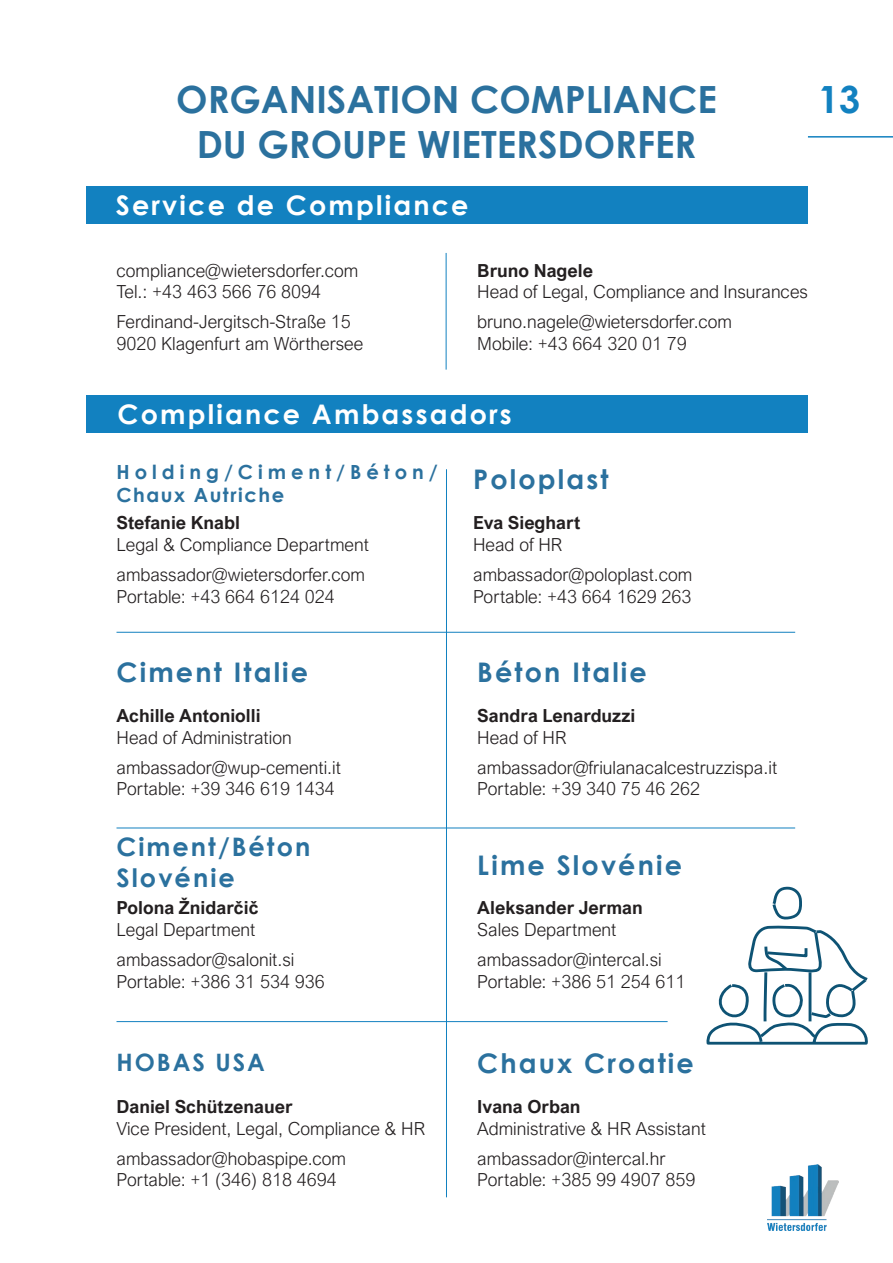
<style>
.page{position:relative;width:893px;height:1263px;background:#fff}
.page>*{position:absolute;margin:0;border:0;box-sizing:border-box;transform-origin:0 0}
.t1{font:700 37.5px/45px "Century Gothic";color:#2b719e;text-align:center}
.t2{font:700 37.5px "Century Gothic";color:#1281c0}
.t3{font:700 27px "Century Gothic";letter-spacing:.08em;color:#2b719e}
.t4{font:700 27px "Century Gothic";letter-spacing:.08em;color:#fff}
.t5{font:700 25.5px/30.6px "Century Gothic";letter-spacing:.08em;color:#2b719e}
.t6{font:700 24px "Century Gothic";letter-spacing:.08em;color:#2b719e}
.t7{font:700 19.5px/23.4px "Century Gothic";letter-spacing:.255em;color:#2b719e}
.t8{font:300 18px "Arial Nova";color:#231f20}
.t9{font:700 18px "Arial Nova";color:#231f20}
</style>
<div class="page">
<hr style="left:808px;top:136px;width:85px;height:2px;background:#1281c0">
<div style="left:86px;top:186px;width:721px;height:38px;background:#1281c0"></div>
<div style="left:87px;top:395px;width:721px;height:37px;background:#1281c0"></div>
<img style="left:767px;top:1164px;width:72px;height:66px">
<hr style="left:446px;top:253px;width:1px;height:117px;background:#1281c0">
<hr style="left:446px;top:469px;width:1px;height:728px;background:#1281c0">
<hr style="left:117px;top:632px;width:678px;height:1px;background:#1281c0">
<hr style="left:117px;top:828px;width:678px;height:1px;background:#1281c0">
<hr style="left:117px;top:1021px;width:551px;height:1px;background:#1281c0">
<svg style="left:706px;top:886px;width:162px;height:159px"></svg>
<p class="t1" style="left:176px;top:75px;width:542px">ORGANISATION COMPLIANCE<br>DU GROUPE WIETERSDORFER</p>
<p class="t4" style="left:116px;top:185px;width:354px">Service de Compliance</p>
<p class="t2" style="left:818px;top:71px;width:43px">13</p>
<p class="t8" style="left:117px;top:260px;width:243px">compliance@wietersdorfer.com</p>
<p class="t8" style="left:117px;top:282px;width:206px">Tel.: +43 463 566 76 8094</p>
<p class="t8" style="left:117px;top:312px;width:236px">Ferdinand-Jergitsch-Straße 15</p>
<p class="t8" style="left:117px;top:333px;width:248px">9020 Klagenfurt am Wörthersee</p>
<p class="t9" style="left:477px;top:260px;width:117px">Bruno Nagele</p>
<p class="t8" style="left:477px;top:282px;width:332px">Head of Legal, Compliance and Insurances</p>
<p class="t8" style="left:477px;top:312px;width:256px">bruno.nagele@wietersdorfer.com</p>
<p class="t8" style="left:477px;top:333px;width:211px">Mobile: +43 664 320 01 79</p>
<p class="t4" style="left:118px;top:394px;width:396px">Compliance Ambassadors</p>
<p class="t7" style="left:117px;top:459px;width:323px">Holding/Ciment/Béton/<br>Chaux Autriche</p>
<p class="t9" style="left:117px;top:512px;width:125px">Stefanie Knabl</p>
<p class="t8" style="left:117px;top:534px;width:254px">Legal &amp; Compliance Department</p>
<p class="t8" style="left:117px;top:565px;width:250px">ambassador@wietersdorfer.com</p>
<p class="t8" style="left:117px;top:586px;width:220px">Portable: +43 664 6124 024</p>
<p class="t3" style="left:473px;top:459px;width:137px">Poloplast</p>
<p class="t9" style="left:473px;top:512px;width:109px">Eva Sieghart</p>
<p class="t8" style="left:473px;top:534px;width:91px">Head of HR</p>
<p class="t8" style="left:473px;top:565px;width:221px">ambassador@poloplast.com</p>
<p class="t8" style="left:473px;top:586px;width:220px">Portable: +43 664 1629 263</p>
<p class="t3" style="left:117px;top:652px;width:193px">Ciment Italie</p>
<p class="t9" style="left:117px;top:705px;width:146px">Achille Antoniolli</p>
<p class="t8" style="left:117px;top:727px;width:177px">Head of Administration</p>
<p class="t8" style="left:117px;top:757px;width:226px">ambassador@wup-cementi.it</p>
<p class="t8" style="left:117px;top:779px;width:220px">Portable: +39 346 619 1434</p>
<p class="t5" style="left:117px;top:831px;width:195px">Ciment/Béton<br>Slovénie</p>
<p class="t9" style="left:117px;top:897px;width:144px">Polona Žnidarčič</p>
<p class="t8" style="left:117px;top:919px;width:140px">Legal Department</p>
<p class="t8" style="left:117px;top:950px;width:180px">ambassador@salonit.si</p>
<p class="t8" style="left:117px;top:971px;width:210px">Portable: +386 31 534 936</p>
<p class="t3" style="left:477px;top:652px;width:171px">Béton Italie</p>
<p class="t9" style="left:477px;top:705px;width:160px">Sandra Lenarduzzi</p>
<p class="t8" style="left:477px;top:727px;width:91px">Head of HR</p>
<p class="t8" style="left:477px;top:757px;width:301px">ambassador@friulanacalcestruzzispa.it</p>
<p class="t8" style="left:477px;top:779px;width:224px">Portable: +39 340 75 46 262</p>
<p class="t3" style="left:477px;top:844px;width:206px">Lime Slovénie</p>
<p class="t9" style="left:477px;top:897px;width:167px">Aleksander Jerman</p>
<p class="t8" style="left:477px;top:919px;width:141px">Sales Department</p>
<p class="t8" style="left:477px;top:950px;width:186px">ambassador@intercal.si</p>
<p class="t8" style="left:477px;top:971px;width:210px">Portable: +386 51 254 611</p>
<p class="t6" style="left:117px;top:1044px;width:150px">HOBAS USA</p>
<p class="t9" style="left:117px;top:1096px;width:178px">Daniel Schützenauer</p>
<p class="t8" style="left:117px;top:1118px;width:310px">Vice President, Legal, Compliance &amp; HR</p>
<p class="t8" style="left:117px;top:1148px;width:231px">ambassador@hobaspipe.com</p>
<p class="t8" style="left:117px;top:1170px;width:222px">Portable: +1 (346) 818 4694</p>
<p class="t3" style="left:477px;top:1043px;width:218px">Chaux Croatie</p>
<p class="t9" style="left:477px;top:1096px;width:105px">Ivana Orban</p>
<p class="t8" style="left:477px;top:1118px;width:230px">Administrative &amp; HR Assistant</p>
<p class="t8" style="left:477px;top:1148px;width:190px">ambassador@intercal.hr</p>
<p class="t8" style="left:477px;top:1170px;width:220px">Portable: +385 99 4907 859</p>
</div>
